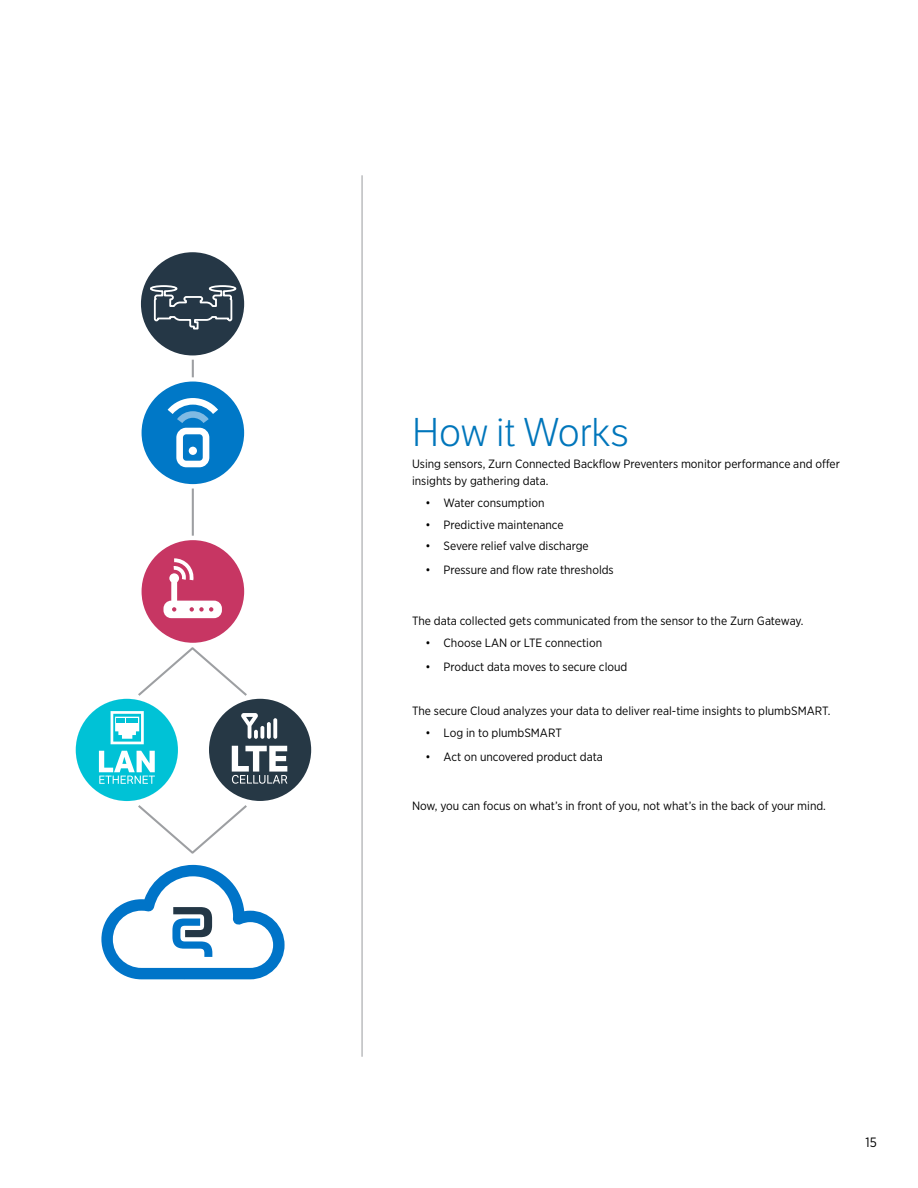
<style>
.page{position:relative;width:918px;height:1188px;background:#fff}
.page>*{position:absolute;margin:0;border:0;box-sizing:border-box;transform-origin:0 0}
.t1{font:39px "LFT Etica Lt";color:#0076bb}
.t2{font:13.5px "Gotham Narrow";color:#000}
.t3{font:12px/17.2px "Gotham Narrow";color:#000}
</style>
<div class="page">
<div style="left:142px;top:382px;width:102px;height:102px;background:#0078c7;border-radius:50%"></div>
<svg style="left:168px;top:398px;width:50px;height:69px"></svg>
<div style="left:142px;top:540px;width:102px;height:103px;background:#c73663;border-radius:50%"></div>
<svg style="left:163px;top:558px;width:59px;height:60px"></svg>
<svg style="left:101px;top:865px;width:184px;height:114px"></svg>
<div style="left:141px;top:252px;width:103px;height:103px;background:#253746;border-radius:50%"></div>
<svg style="left:150px;top:285px;width:87px;height:45px"></svg>
<svg style="left:192px;top:360px;width:2px;height:17px"></svg>
<hr style="left:192px;top:489px;width:2px;height:47px;background:#9d9fa2">
<svg style="left:76px;top:647px;width:235px;height:207px"></svg>
<hr style="left:362px;top:175px;width:1px;height:882px;background:#9d9fa2">
<h1 class="t1" style="left:412px;top:410px;width:218px">How it Works</h1>
<p class="t3" style="left:412px;top:455px;width:429px">Using sensors, Zurn Connected Backflow Preventers monitor performance and offer insights by gathering data.</p>
<p class="t3" style="left:426px;top:494px;width:121px">• Water consumption</p>
<p class="t3" style="left:426px;top:515px;width:140px">• Predictive maintenance</p>
<p class="t3" style="left:426px;top:537px;width:165px">• Severe relief valve discharge</p>
<p class="t3" style="left:426px;top:561px;width:190px">• Pressure and flow rate thresholds</p>
<p class="t3" style="left:412px;top:612px;width:393px">The data collected gets communicated from the sensor to the Zurn Gateway.</p>
<p class="t3" style="left:426px;top:634px;width:178px">• Choose LAN or LTE connection</p>
<p class="t3" style="left:426px;top:658px;width:203px">• Product data moves to secure cloud</p>
<p class="t3" style="left:412px;top:702px;width:420px">The secure Cloud analyzes your data to deliver real-time insights to plumbSMART.</p>
<p class="t3" style="left:426px;top:724px;width:138px">• Log in to plumbSMART</p>
<p class="t3" style="left:426px;top:748px;width:179px">• Act on uncovered product data</p>
<p class="t3" style="left:412px;top:797px;width:415px">Now, you can focus on what’s in front of you, not what’s in the back of your mind.</p>
<p class="t2" style="left:866px;top:1134px;width:13px">15</p>
</div>
